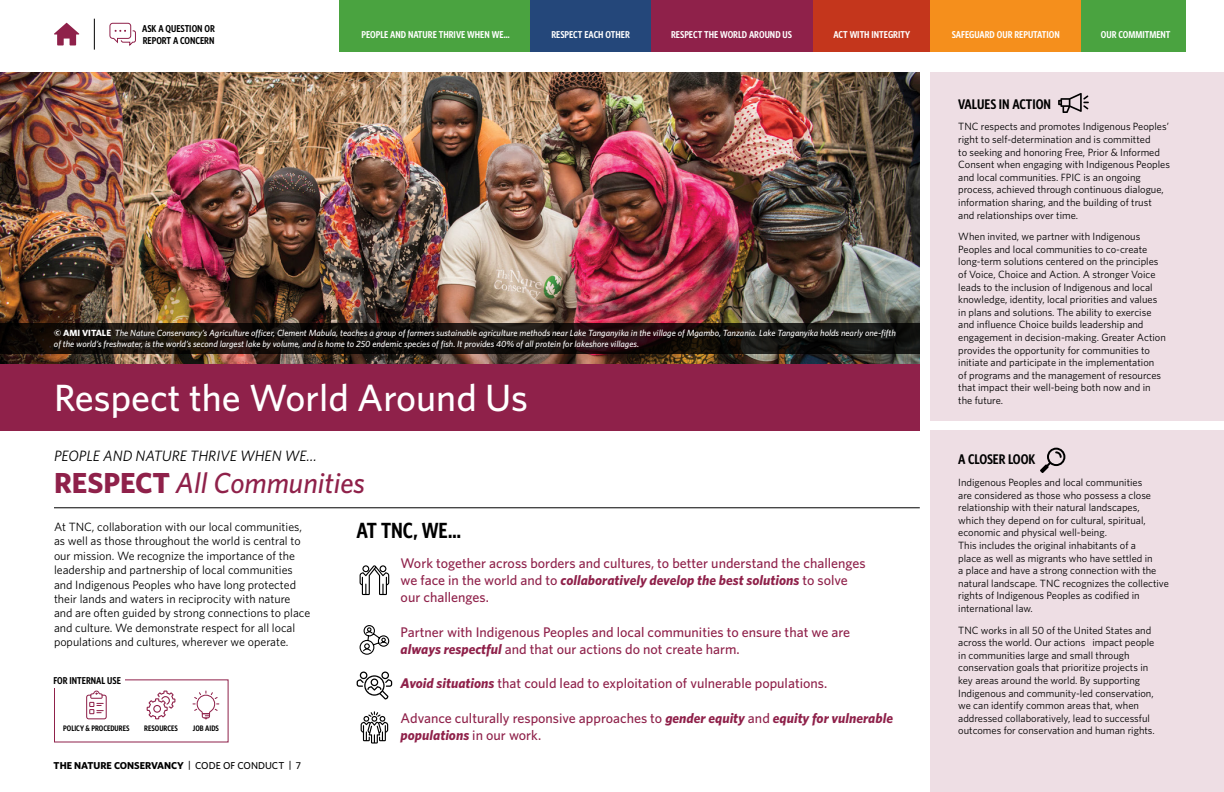
<style>
.page{position:relative;width:1224px;height:792px;background:#fff}
.page>*{position:absolute;margin:0;border:0;box-sizing:border-box;transform-origin:0 0}
.t1{font:500 38px "Whitney";color:#fff}
.t2{font:italic 500 29px "Whitney";color:#8f214a}
.t3{font:600 22px "Whitney Condensed";color:#000}
.t4{font:italic 15px "Whitney";color:#000}
.t5{font:500 14px/16.8px "Whitney";color:#8f214a}
.t6{font:600 14px "Whitney Condensed";color:#000}
.t7{font:12px/14.4px "Whitney";color:#000}
.t8{font:10.5px/12.6px "Whitney";color:#000}
.t9{font:600 10px "Whitney Condensed";color:#fff}
.t10{font:600 10px/12px "Whitney Condensed";color:#000}
.t11{font:700 10px "Whitney";color:#000}
.t12{font:italic 500 9px/10.8px "Whitney";color:#fff}
.t13{font:600 8px "Whitney Condensed";color:#000}
.s1{font-weight:700;font-style:normal}
.s2{font-weight:700;font-style:italic}
.s3{font-weight:500}
</style>
<div class="page">
<svg style="left:54px;top:23px;width:25px;height:22px"></svg>
<hr style="left:94px;top:19px;width:1px;height:31px;background:#000">
<hr style="left:54px;top:507px;width:866px;height:1px;background:#000">
<svg style="left:360px;top:565px;width:29px;height:30px"></svg>
<svg style="left:359px;top:625px;width:31px;height:30px"></svg>
<svg style="left:357px;top:672px;width:35px;height:28px"></svg>
<svg style="left:361px;top:711px;width:27px;height:33px"></svg>
<img style="left:0;top:72px;width:920px;height:292px">
<div style="left:0;top:364px;width:920px;height:66px;background:#8f214a"></div>
<svg style="left:0;top:323px;width:920px;height:30px;background:#16100d"></svg>
<div style="left:931px;top:72px;width:293px;height:720px;background:#eedee4"></div>
<div style="left:923px;top:421px;width:301px;height:9px;background:#fff"></div>
<svg style="left:1040px;top:448px;width:25px;height:25px"></svg>
<svg style="left:1058px;top:93px;width:31px;height:20px"></svg>
<div style="left:340px;top:0;width:191px;height:51px;background:#4aa340"></div>
<div style="left:530px;top:0;width:121px;height:51px;background:#24477a"></div>
<div style="left:651px;top:0;width:162px;height:51px;background:#8f214a"></div>
<div style="left:813px;top:0;width:118px;height:51px;background:#c4361c"></div>
<div style="left:931px;top:0;width:150px;height:51px;background:#f58f1c"></div>
<div style="left:1081px;top:0;width:104px;height:51px;background:#4aa340"></div>
<svg style="left:109px;top:22px;width:27px;height:24px"></svg>
<svg style="left:86px;top:691px;width:21px;height:28px"></svg>
<svg style="left:193px;top:691px;width:26px;height:28px"></svg>
<svg style="left:147px;top:691px;width:28px;height:28px"></svg>
<p class="t10" style="left:142px;top:22px;width:74px">ASK A QUESTION OR<br>REPORT A CONCERN</p>
<p class="t9" style="left:362px;top:29px;width:149px">PEOPLE AND NATURE THRIVE WHEN WE…</p>
<p class="t9" style="left:551px;top:29px;width:80px">RESPECT EACH OTHER</p>
<p class="t9" style="left:671px;top:29px;width:122px">RESPECT THE WORLD AROUND US</p>
<p class="t9" style="left:833px;top:29px;width:78px">ACT WITH INTEGRITY</p>
<p class="t9" style="left:952px;top:29px;width:109px">SAFEGUARD OUR REPUTATION</p>
<p class="t9" style="left:1101px;top:29px;width:71px">OUR COMMITMENT</p>
<p class="t12" style="left:54px;top:328px;width:843px"><span class="s1">© AMI VITALE</span> The Nature Conservancy’s Agriculture officer, Clement Mabula, teaches a group of farmers sustainable agriculture methods near Lake Tanganyika in the village of Mgambo, Tanzania. Lake Tanganyika holds nearly one-fifth of the world’s freshwater, is the world’s second largest lake by volume, and is home to 250 endemic species of fish. It provides 40% of all protein for lakeshore villages.</p>
<p class="t1" style="left:54px;top:375px;width:476px">Respect the World Around Us</p>
<p class="t4" style="left:54px;top:447px;width:265px">PEOPLE AND NATURE THRIVE WHEN WE…</p>
<p class="t2" style="left:54px;top:466px;width:312px"><span class="s1">RESPECT</span> All Communities</p>
<p class="t7" style="left:54px;top:519px;width:258px">At TNC, collaboration with our local communities, as well as those throughout the world is central to our mission. We recognize the importance of the leadership and partnership of local communities and Indigenous Peoples who have long protected their lands and waters in reciprocity with nature and are often guided by strong connections to place and culture. We demonstrate respect for all local populations and cultures, wherever we operate.</p>
<p class="t3" style="left:357px;top:518px;width:106px">AT TNC, WE…</p>
<p class="t5" style="left:401px;top:555px;width:467px">Work together across borders and cultures, to better understand the challenges we face in the world and to <span class="s2">collaboratively develop the best solutions</span> to solve our challenges.</p>
<p class="t5" style="left:401px;top:623px;width:451px">Partner with Indigenous Peoples and local communities to ensure that we are <span class="s2">always respectful</span> and that our actions do not create harm.</p>
<p class="t5" style="left:401px;top:675px;width:428px"><span class="s2">Avoid situations</span> that could lead to exploitation of vulnerable populations.</p>
<p class="t5" style="left:401px;top:710px;width:494px">Advance culturally responsive approaches to <span class="s2">gender equity</span> and <span class="s2">equity for vulnerable populations</span> in our work.</p>
<p class="t10" style="left:53px;top:674px;width:69px">FOR INTERNAL USE</p>
<p class="t13" style="left:63px;top:724px;width:68px">POLICY &amp; PROCEDURES</p>
<p class="t13" style="left:144px;top:724px;width:35px">RESOURCES</p>
<p class="t13" style="left:193px;top:724px;width:27px">JOB AIDS</p>
<p class="t11" style="left:54px;top:760px;width:249px">THE NATURE CONSERVANCY <span class="s3">| CODE OF CONDUCT | 7</span></p>
<p class="t6" style="left:958px;top:96px;width:94px">VALUES IN ACTION</p>
<p class="t8" style="left:958px;top:120px;width:213px">TNC respects and promotes Indigenous Peoples’ right to self-determination and is committed<br>to seeking and honoring Free, Prior &amp; Informed Consent when engaging with Indigenous Peoples and local communities. FPIC is an ongoing process, achieved through continuous dialogue, information sharing, and the building of trust and relationships over time.</p>
<p class="t8" style="left:958px;top:230px;width:209px">When invited, we partner with Indigenous Peoples and local communities to co-create long-term solutions centered on the principles of Voice, Choice and Action. A stronger Voice leads to the inclusion of Indigenous and local knowledge, identity, local priorities and values in plans and solutions. The ability to exercise and influence Choice builds leadership and engagement in decision-making. Greater Action provides the opportunity for communities to initiate and participate in the implementation<br>of programs and the management of resources that impact their well-being both now and in the future.</p>
<p class="t6" style="left:958px;top:452px;width:79px">A CLOSER LOOK</p>
<p class="t8" style="left:958px;top:476px;width:212px">Indigenous Peoples and local communities<br>are considered as those who possess a close relationship with their natural landscapes,<br>which they depend on for cultural, spiritual, economic and physical well-being.<br>This includes the original inhabitants of a<br>place as well as migrants who have settled in<br>a place and have a strong connection with the natural landscape. TNC recognizes the collective rights of Indigenous Peoples as codified in international law.</p>
<p class="t8" style="left:958px;top:623px;width:198px">TNC works in all 50 of the United States and across the world. Our actions impact people in communities large and small through conservation goals that prioritize projects in key areas around the world. By supporting Indigenous and community-led conservation, we can identify common areas that, when addressed collaboratively, lead to successful outcomes for conservation and human rights.</p>
</div>
